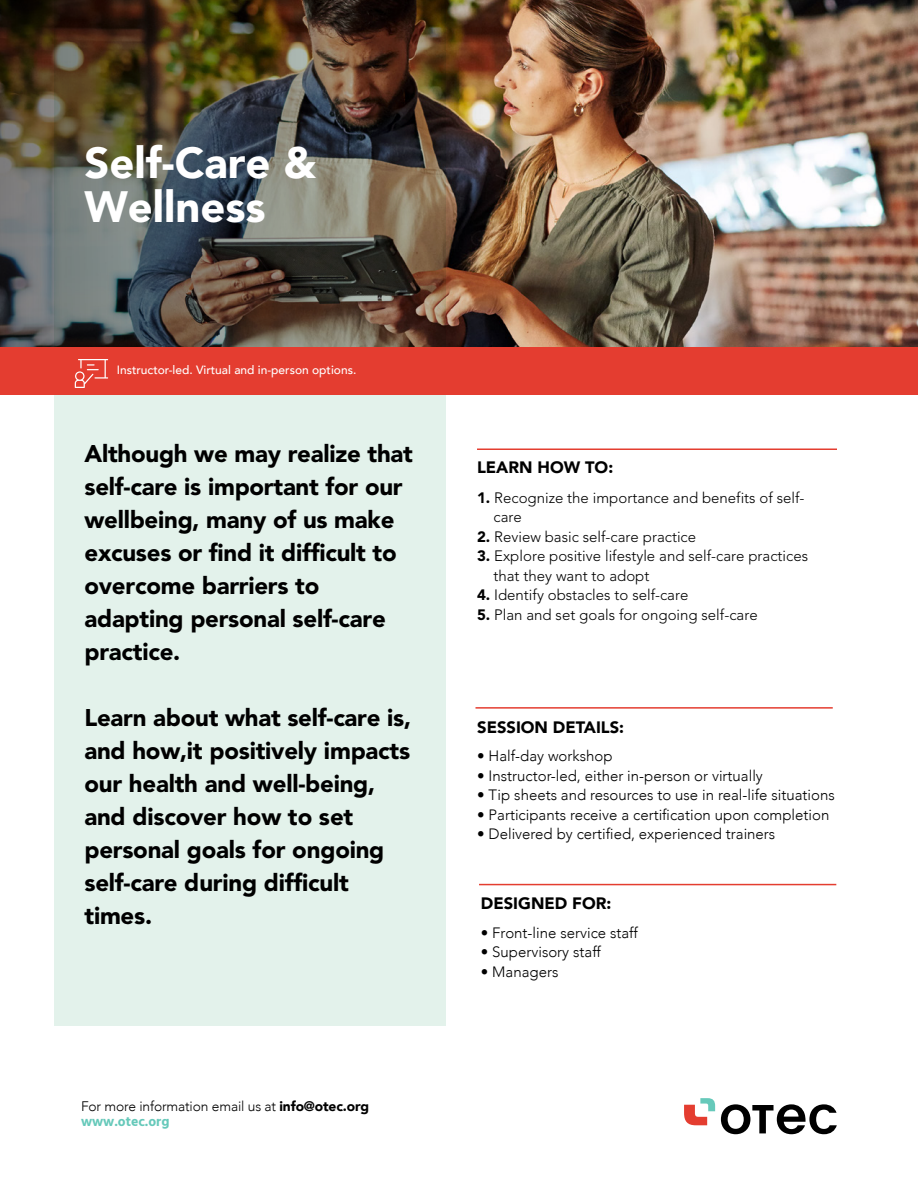
<style>
.page{position:relative;width:918px;height:1188px;background:#fff}
.page>*{position:absolute;margin:0;border:0;box-sizing:border-box;transform-origin:0 0}
.t1{font:900 43.5px/44.8px "Avenir";color:#fff}
.t2{font:900 24px/33px "Avenir";letter-spacing:-.01em;color:#000}
.t3{font:900 16.5px "Avenir";color:#000}
.t4{font:300 15px/19.5px "Avenir";color:#000}
.t5{font:300 13.8px "Avenir";letter-spacing:-.01em;color:#000}
.t6{font:700 13.8px "Hind Siliguri";color:#66c9ba}
.t7{font:500 12px "Avenir";color:#fff}
.s1{font-weight:900}
</style>
<div class="page">
<svg style="left:684px;top:1098px;width:31px;height:27px"></svg>
<svg style="left:721px;top:1104px;width:116px;height:30px"></svg>
<img style="left:756px;top:0;width:162px;height:347px">
<img style="left:0;top:0;width:756px;height:347px">
<img style="left:54px;top:0;width:392px;height:1026px">
<hr style="left:476px;top:707px;width:357px;height:2px;background:#e43d30">
<hr style="left:477px;top:448px;width:360px;height:2px;background:#e43d30">
<hr style="left:479px;top:884px;width:357px;height:1px;background:#e43d30">
<div style="left:0;top:347px;width:918px;height:48px;background:#e43d30"></div>
<svg style="left:75px;top:359px;width:33px;height:29px"></svg>
<h1 class="t1" style="left:84px;top:139px;width:233px">Self-Care &amp;<br>Wellness</h1>
<p class="t7" style="left:117px;top:359px;width:241px">Instructor-led. Virtual and in-person options.</p>
<h2 class="t2" style="left:84px;top:438px;width:330px">Although we may realize that self-care is important for our wellbeing, many of us make excuses or find it difficult to overcome barriers to adapting personal self-care practice.</h2>
<h2 class="t2" style="left:84px;top:702px;width:328px">Learn about what self-care is, and how,it positively impacts our health and well-being, and discover how to set personal goals for ongoing self-care during difficult times.</h2>
<p class="t5" style="left:81px;top:1098px;width:290px">For more information email us at <span class="s1">info@otec.org</span></p>
<p class="t6" style="left:81px;top:1110px;width:90px">www.otec.org</p>
<p class="t3" style="left:477px;top:453px;width:138px">LEARN HOW TO:</p>
<p class="t4" style="left:494px;top:488px;width:313px;text-indent:-16px"><span class="s1">1.</span> Recognize the importance and benefits of self&shy;care</p>
<p class="t4" style="left:477px;top:527px;width:221px"><span class="s1">2.</span> Review basic self-care practice</p>
<p class="t4" style="left:494px;top:547px;width:316px;text-indent:-16px"><span class="s1">3.</span> Explore positive lifestyle and self-care practices that they want to adopt</p>
<p class="t4" style="left:477px;top:586px;width:213px"><span class="s1">4.</span> Identify obstacles to self-care</p>
<p class="t4" style="left:477px;top:605px;width:282px"><span class="s1">5.</span> Plan and set goals for ongoing self-care</p>
<p class="t3" style="left:477px;top:713px;width:148px">SESSION DETAILS:</p>
<p class="t4" style="left:477px;top:746px;width:137px">• Half-day workshop</p>
<p class="t4" style="left:477px;top:766px;width:287px">• Instructor-led, either in-person or virtually</p>
<p class="t4" style="left:477px;top:785px;width:359px">• Tip sheets and resources to use in real-life situations</p>
<p class="t4" style="left:477px;top:805px;width:354px">• Participants receive a certification upon completion</p>
<p class="t4" style="left:477px;top:824px;width:300px">• Delivered by certified, experienced trainers</p>
<p class="t3" style="left:481px;top:889px;width:132px">DESIGNED FOR:</p>
<p class="t4" style="left:481px;top:923px;width:159px">• Front-line service staff</p>
<p class="t4" style="left:481px;top:942px;width:122px">• Supervisory staff</p>
<p class="t4" style="left:481px;top:962px;width:79px">• Managers</p>
</div>
